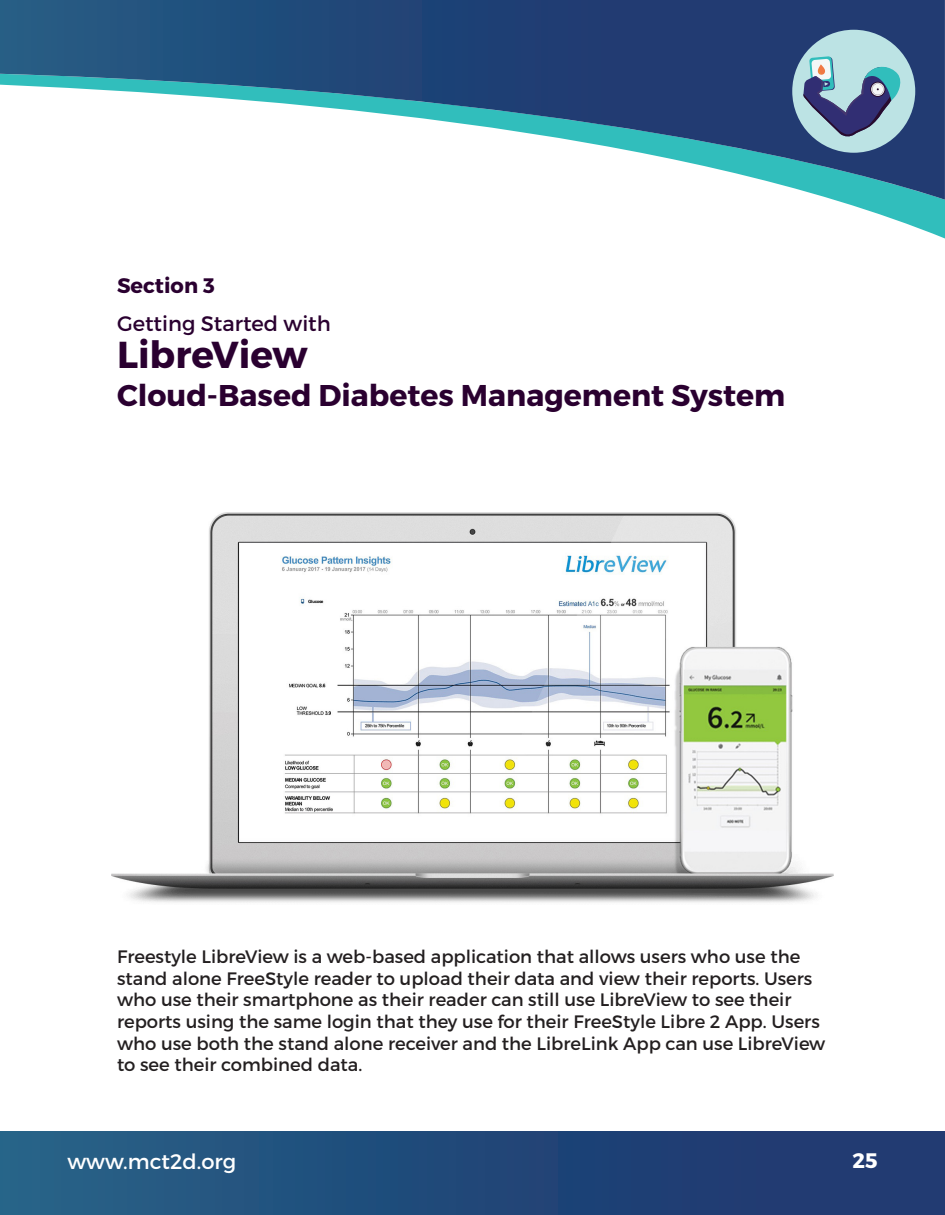
<style>
.page{position:relative;width:945px;height:1215px;background:#fff}
.page>*{position:absolute;margin:0;border:0;box-sizing:border-box;transform-origin:0 0}
.t1{font:37.5px "Trueno Bd";color:#2a0030}
.t2{font:30px "Trueno Bd";color:#2a0030}
.t3{font:21px "Trueno Rg";color:#2a0030}
.t4{font:21px "Trueno Rg";color:#fff}
.t5{font:21px "Trueno Bd";color:#2a0030}
.t6{font:21px "Trueno Bd";color:#fff}
.t7{font:18px/21.6px "Trueno Rg";color:#231f20}
</style>
<div class="page">
<svg style="left:835px;top:200px;width:110px;height:38px"></svg>
<svg style="left:0;top:0;width:945px;height:200px"></svg>
<div style="left:792px;top:30px;width:123px;height:123px;background:#bce3e4;border-radius:50%"></div>
<svg style="left:803px;top:56px;width:100px;height:81px"></svg>
<div style="left:0;top:1131px;width:945px;height:84px;background:linear-gradient(to right,#256186,#1f336e)"></div>
<img style="left:111px;top:512px;width:723px;height:391px">
<p class="t5" style="left:117px;top:273px;width:99px">Section 3</p>
<p class="t3" style="left:117px;top:310px;width:215px">Getting Started with</p>
<p class="t1" style="left:117px;top:332px;width:192px">LibreView</p>
<p class="t2" style="left:117px;top:377px;width:670px">Cloud-Based Diabetes Management System</p>
<p class="t7" style="left:117px;top:946px;width:710px">Freestyle LibreView is a web-based application that allows users who use the stand alone FreeStyle reader to upload their data and view their reports. Users who use their smartphone as their reader can still use LibreView to see their reports using the same login that they use for their FreeStyle Libre 2 App. Users who use both the stand alone receiver and the LibreLink App can use LibreView to see their combined data.</p>
<p class="t4" style="left:68px;top:1149px;width:170px">www.mct2d.org</p>
<p class="t6" style="left:852px;top:1148px;width:27px">25</p>
</div>
